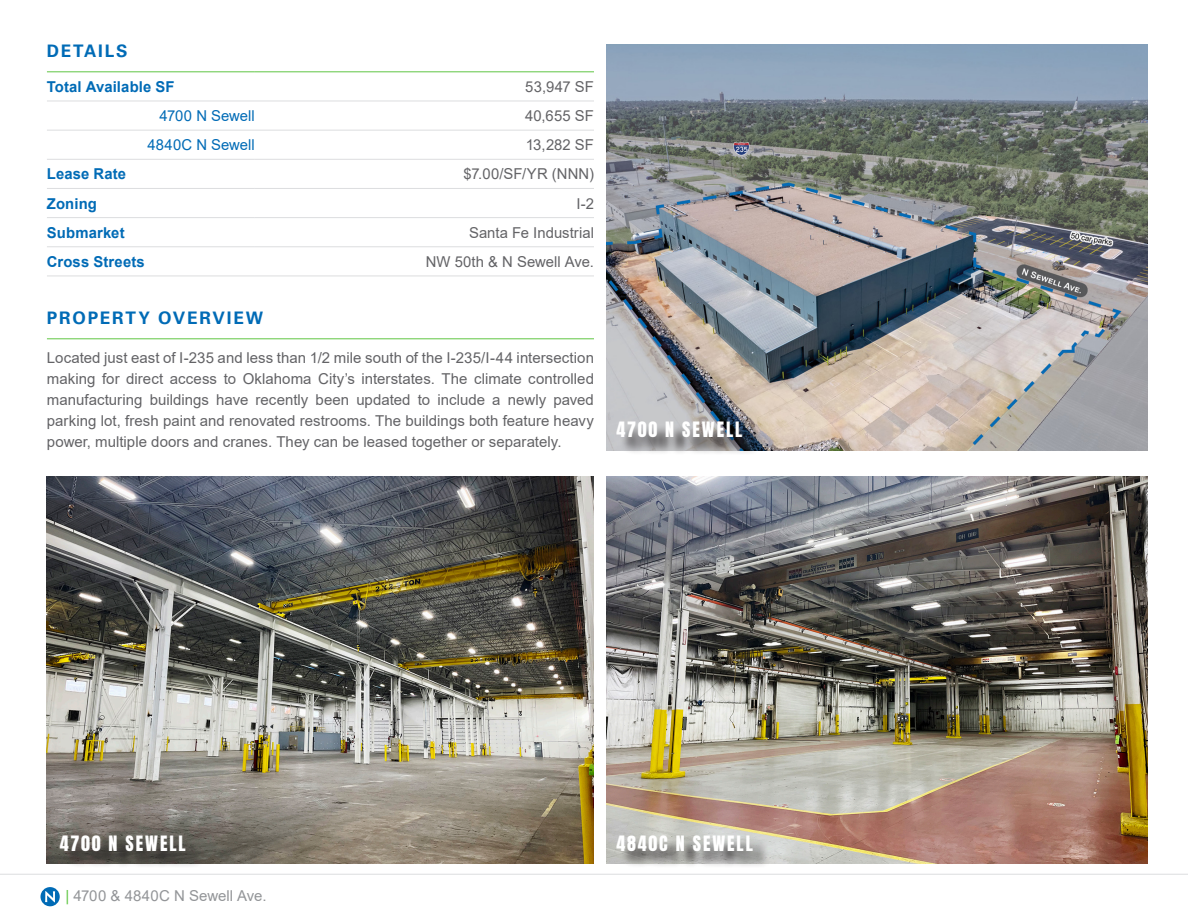
<style>
.page{position:relative;width:1188px;height:918px;background:#fff}
.page>*{position:absolute;margin:0;border:0;box-sizing:border-box;transform-origin:0 0}
.t1{font:18px "Anton";letter-spacing:.11em;color:#fff}
.t2{font:700 17.25px "Univers LT Pro 65";letter-spacing:.105em;color:#006bb6}
.Body_Type{font:15px/21px "Arial";letter-spacing:.005em;color:#636366;text-align:justify}
.t3{font:700 15px "Arial";letter-spacing:.01em;color:#006bb6}
.t4{font:15px "Arial";letter-spacing:.005em;color:#006bb6}
.t5{font:15px "Arial";letter-spacing:.005em;color:#939598}
.s1{color:#60c644}
</style>
<div class="page">
<img style="left:47px;top:477px;width:547px;height:387px">
<img style="left:607px;top:477px;width:541px;height:387px">
<div style="left:63px;top:837px;width:141px;height:32px;background:#231f20;opacity:.75"></div>
<div style="left:620px;top:837px;width:151px;height:32px;background:#231f20;opacity:.75"></div>
<img style="left:607px;top:45px;width:541px;height:405px">
<div style="left:620px;top:424px;width:141px;height:32px;background:#231f20;opacity:.75"></div>
<hr style="left:0;top:874px;width:1188px;height:1px;background:#dcdddf">
<svg style="left:40px;top:887px;width:20px;height:19px"></svg>
<svg style="left:45px;top:891px;width:10px;height:11px"></svg>
<hr style="left:47px;top:338px;width:547px;height:1px;background:#60c644">
<hr style="left:47px;top:101px;width:208px;height:1px;background:#dcdddf">
<hr style="left:255px;top:101px;width:339px;height:1px;background:#dcdddf">
<hr style="left:47px;top:130px;width:208px;height:1px;background:#dcdddf">
<hr style="left:255px;top:130px;width:339px;height:1px;background:#dcdddf">
<hr style="left:47px;top:159px;width:208px;height:1px;background:#dcdddf">
<hr style="left:255px;top:159px;width:339px;height:1px;background:#dcdddf">
<hr style="left:47px;top:188px;width:208px;height:1px;background:#dcdddf">
<hr style="left:255px;top:188px;width:339px;height:1px;background:#dcdddf">
<hr style="left:47px;top:217px;width:208px;height:1px;background:#dcdddf">
<hr style="left:255px;top:217px;width:339px;height:1px;background:#dcdddf">
<hr style="left:47px;top:246px;width:208px;height:1px;background:#dcdddf">
<hr style="left:255px;top:246px;width:339px;height:1px;background:#dcdddf">
<hr style="left:47px;top:276px;width:208px;height:1px;background:#dcdddf">
<hr style="left:255px;top:276px;width:339px;height:1px;background:#dcdddf">
<hr style="left:47px;top:71px;width:208px;height:1px;background:#60c644">
<hr style="left:255px;top:71px;width:339px;height:1px;background:#60c644">
<p class="t2" style="left:47px;top:39px;width:82px">DETAILS</p>
<p class="t3" style="left:47px;top:76px;width:129px">Total Available SF</p>
<p class="Body_Type" style="left:525px;top:76px;width:70px">53,947 SF</p>
<p class="t4" style="left:160px;top:105px;width:97px">4700 N Sewell</p>
<p class="Body_Type" style="left:525px;top:105px;width:71px">40,655 SF</p>
<p class="t4" style="left:148px;top:135px;width:109px">4840C N Sewell</p>
<p class="Body_Type" style="left:526px;top:134px;width:70px">13,282 SF</p>
<p class="t3" style="left:47px;top:164px;width:81px">Lease Rate</p>
<p class="Body_Type" style="left:463px;top:163px;width:132px">$7.00/SF/YR (NNN)</p>
<p class="t3" style="left:47px;top:193px;width:51px">Zoning</p>
<p class="Body_Type" style="left:576px;top:193px;width:19px">I-2</p>
<p class="t3" style="left:47px;top:222px;width:79px">Submarket</p>
<p class="Body_Type" style="left:469px;top:222px;width:126px">Santa Fe Industrial</p>
<p class="t3" style="left:47px;top:251px;width:99px">Cross Streets</p>
<p class="Body_Type" style="left:426px;top:251px;width:170px">NW 50th &amp; N Sewell Ave.</p>
<p class="t2" style="left:47px;top:306px;width:218px">PROPERTY OVERVIEW</p>
<p class="Body_Type" style="left:47px;top:347px;width:549px">Located just east of I-235 and less than 1/2 mile south of the I-235/I-44 intersection making for direct access to Oklahoma City’s interstates. The climate controlled manufacturing buildings have recently been updated to include a newly paved parking lot, fresh paint and renovated restrooms. The buildings both feature heavy power, multiple doors and cranes. They can be leased together or separately.</p>
<p class="t1" style="left:616px;top:421px;width:127px">4700 N SEWELL</p>
<p class="t1" style="left:60px;top:834px;width:127px">4700 N SEWELL</p>
<p class="t1" style="left:616px;top:834px;width:138px">4840C N SEWELL</p>
<p class="t5" style="left:65px;top:886px;width:203px"><span class="s1">|</span> 4700 &amp; 4840C N Sewell Ave.</p>
</div>
